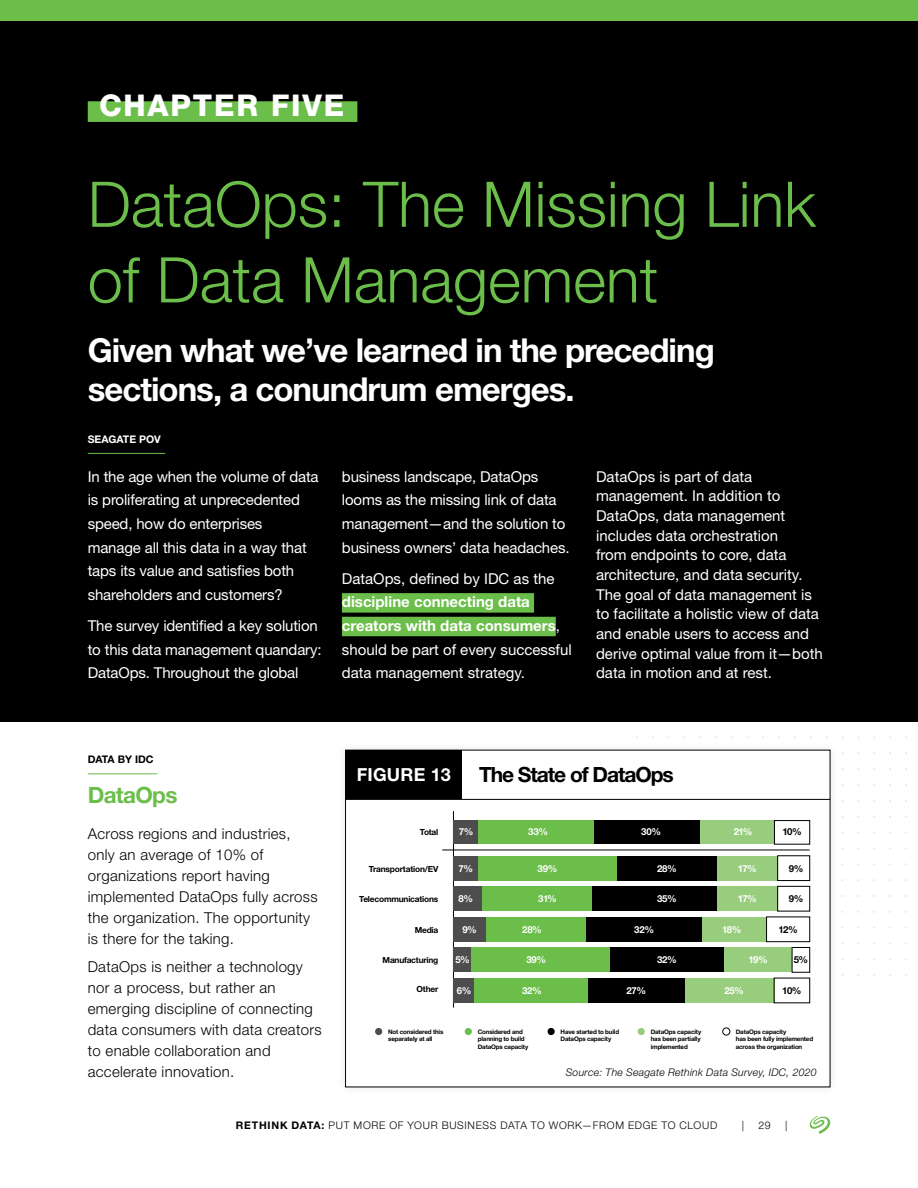
<style>
.page{position:relative;width:918px;height:1188px;background:#fff}
.page>*{position:absolute;margin:0;border:0;box-sizing:border-box;transform-origin:0 0}
.t1{font:300 63px/75.6px "Helvetica Neue LT Std";color:#6bbe4a}
.t2{font:700 33px/39.6px "Helvetica Neue LT Std";letter-spacing:-.03em;color:#fff}
.t3{font:800 30px "Helvetica Neue LT Std";letter-spacing:.06em;color:#fff}
.t4{font:700 22.5px "Helvetica Neue LT Std";letter-spacing:-.03em;color:#6bbe4a}
.t5{font:700 21px "Helvetica Neue LT Std";letter-spacing:-.05em;color:#000}
.t6{font:700 18px "Helvetica Neue LT Std";letter-spacing:.01em;color:#fff}
.t7{font:15px/23.7px "Helvetica Neue LT Std";letter-spacing:-.01em;color:#fff}
.t8{font:300 15px/21px "Helvetica Neue LT Std";letter-spacing:.02em;color:#000}
.t9{font:300 10.5px "Helvetica Neue LT Std";letter-spacing:.065em;color:#000}
.t10{font:italic 300 10.5px "Helvetica Neue LT Std";letter-spacing:.02em;color:#000}
.t11{font:700 10.5px "Helvetica Neue LT Std";color:#fff}
.t12{font:700 10.5px "Helvetica Neue LT Std";color:#000}
.t13{font:700 9.6px "Helvetica Neue LT Std";letter-spacing:-.025em;color:#fff}
.t14{font:700 9.6px "Helvetica Neue LT Std";color:#000}
.t15{font:700 8.4px "Helvetica Neue LT Std";letter-spacing:-.025em;color:#000}
.t16{font:700 6.15px/7.5px "Helvetica Neue";letter-spacing:-.025em;color:#000}
.s1{font-weight:700}
</style>
<div class="page">
<svg style="left:810px;top:1116px;width:20px;height:18px"></svg>
<div style="left:0;top:0;width:918px;height:21px;background:#6bbe4a"></div>
<div style="left:0;top:21px;width:918px;height:700px;background:#000"></div>
<div style="left:88px;top:101px;width:269px;height:21px;background:#6bbe4a"></div>
<div style="left:342px;top:593px;width:192px;height:20px;background:#6bbe4a"></div>
<div style="left:342px;top:617px;width:214px;height:19px;background:#6bbe4a"></div>
<div style="left:336px;top:740px;width:504px;height:357px;background:#000;opacity:.1"></div>
<div style="left:346px;top:750px;width:484px;height:337px;background:#fff"></div>
<div style="left:723px;top:1028px;width:7px;height:7px;border:1px solid #000;border-radius:50%"></div>
<div style="left:638px;top:1028px;width:7px;height:7px;background:#98cd7e;border-radius:50%"></div>
<div style="left:548px;top:1028px;width:7px;height:7px;background:#000;border-radius:50%"></div>
<div style="left:465px;top:1028px;width:7px;height:7px;background:#6bbe4a;border-radius:50%"></div>
<div style="left:375px;top:1028px;width:7px;height:7px;background:#4d4d4e;border-radius:50%"></div>
<hr style="left:453px;top:811px;width:1px;height:197px;background:#000">
<div style="left:453px;top:821px;width:25px;height:23px;background:#4d4d4e"></div>
<div style="left:478px;top:821px;width:117px;height:23px;background:#6bbe4a"></div>
<div style="left:595px;top:821px;width:105px;height:23px;background:#000"></div>
<div style="left:700px;top:821px;width:74px;height:23px;background:#98cd7e"></div>
<div style="left:774px;top:821px;width:36px;height:23px;border:1px solid #000"></div>
<div style="left:453px;top:856px;width:25px;height:25px;background:#4d4d4e"></div>
<div style="left:478px;top:856px;width:139px;height:25px;background:#6bbe4a"></div>
<div style="left:617px;top:856px;width:100px;height:25px;background:#000"></div>
<div style="left:717px;top:856px;width:60px;height:25px;background:#98cd7e"></div>
<div style="left:778px;top:856px;width:32px;height:25px;border:1px solid #000"></div>
<div style="left:453px;top:886px;width:29px;height:25px;background:#4d4d4e"></div>
<div style="left:482px;top:886px;width:110px;height:25px;background:#6bbe4a"></div>
<div style="left:592px;top:886px;width:125px;height:25px;background:#000"></div>
<div style="left:717px;top:886px;width:60px;height:25px;background:#98cd7e"></div>
<div style="left:778px;top:886px;width:32px;height:25px;border:1px solid #000"></div>
<div style="left:453px;top:917px;width:33px;height:25px;background:#4d4d4e"></div>
<div style="left:486px;top:917px;width:101px;height:25px;background:#6bbe4a"></div>
<div style="left:587px;top:917px;width:115px;height:25px;background:#000"></div>
<div style="left:702px;top:917px;width:65px;height:25px;background:#98cd7e"></div>
<div style="left:766px;top:917px;width:44px;height:25px;border:1px solid #000"></div>
<div style="left:453px;top:947px;width:18px;height:25px;background:#4d4d4e"></div>
<div style="left:471px;top:947px;width:139px;height:25px;background:#6bbe4a"></div>
<div style="left:610px;top:947px;width:114px;height:25px;background:#000"></div>
<div style="left:724px;top:947px;width:68px;height:25px;background:#98cd7e"></div>
<div style="left:792px;top:947px;width:18px;height:25px;border:1px solid #000"></div>
<div style="left:453px;top:978px;width:22px;height:25px;background:#4d4d4e"></div>
<div style="left:475px;top:978px;width:114px;height:25px;background:#6bbe4a"></div>
<div style="left:589px;top:978px;width:96px;height:25px;background:#000"></div>
<div style="left:685px;top:978px;width:89px;height:25px;background:#98cd7e"></div>
<hr style="left:442px;top:850px;width:368px;height:1px;background:#000">
<hr style="left:345px;top:799px;width:485px;height:1px;background:#000">
<div style="left:345px;top:750px;width:117px;height:49px;background:#000"></div>
<hr style="left:88px;top:773px;width:69px;height:1px;background:#6bbe4a">
<hr style="left:88px;top:453px;width:77px;height:1px;background:#6bbe4a">
<h3 class="t3" style="left:99px;top:87px;width:247px">CHAPTER FIVE</h3>
<h1 class="t1" style="left:88px;top:165px;width:730px">DataOps: The Missing Link of Data Management</h1>
<h2 class="t2" style="left:88px;top:329px;width:629px">Given what we’ve learned in the preceding sections, a conundrum emerges.</h2>
<p class="t11" style="left:88px;top:432px;width:75px">SEAGATE POV</p>
<p class="t7" style="left:88px;top:464px;width:232px">In the age when the volume of data is proliferating at unprecedented speed, how do enterprises manage all this data in a way that taps its value and satisfies both shareholders and customers?</p>
<p class="t7" style="left:88px;top:614px;width:235px">The survey identified a key solution to this data management quandary:<br>DataOps. Throughout the global</p>
<p class="t7" style="left:342px;top:464px;width:229px">business landscape, DataOps looms as the missing link of data management—and the solution to business owners’ data headaches.</p>
<p class="t7" style="left:342px;top:566px;width:214px">DataOps, defined by IDC as the</p>
<p class="t7" style="left:342px;top:590px;width:231px"><span class="s1">discipline connecting data creators with data consumers</span>, should be part of every successful data management strategy.</p>
<p class="t7" style="left:596px;top:466px;width:228px;line-height:19.6px">DataOps is part of data management. In addition to<br>DataOps, data management includes data orchestration<br>from endpoints to core, data architecture, and data security.<br>The goal of data management is to facilitate a holistic view of data and enable users to access and derive optimal value from it—both data in motion and at rest.</p>
<p class="t12" style="left:88px;top:753px;width:67px">DATA BY IDC</p>
<h3 class="t4" style="left:88px;top:781px;width:91px">DataOps</h3>
<p class="t8" style="left:88px;top:823px;width:231px">Across regions and industries, only an average of 10% of organizations report having implemented DataOps fully across the organization. The opportunity is there for the taking.</p>
<p class="t8" style="left:88px;top:956px;width:235px">DataOps is neither a technology nor a process, but rather an emerging discipline of connecting data consumers with data creators to enable collaboration and accelerate innovation.</p>
<p class="t6" style="left:357px;top:763px;width:96px">FIGURE 13</p>
<h3 class="t5" style="left:479px;top:761px;width:196px">The State of DataOps</h3>
<p class="t15" style="left:420px;top:827px;width:20px">Total</p>
<p class="t13" style="left:459px;top:826px;width:16px">7%</p>
<p class="t13" style="left:528px;top:826px;width:21px">33%</p>
<p class="t13" style="left:641px;top:826px;width:21px">30%</p>
<p class="t13" style="left:734px;top:826px;width:20px">21%</p>
<p class="t14" style="left:782px;top:826px;width:21px">10%</p>
<p class="t15" style="left:369px;top:863px;width:71px">Transportation/EV</p>
<p class="t13" style="left:459px;top:862px;width:16px">7%</p>
<p class="t13" style="left:538px;top:862px;width:21px">39%</p>
<p class="t13" style="left:657px;top:862px;width:21px">28%</p>
<p class="t13" style="left:738px;top:862px;width:20px">17%</p>
<p class="t14" style="left:789px;top:862px;width:16px">9%</p>
<p class="t15" style="left:359px;top:894px;width:81px">Telecommunications</p>
<p class="t13" style="left:459px;top:893px;width:16px">8%</p>
<p class="t13" style="left:538px;top:893px;width:20px">31%</p>
<p class="t13" style="left:657px;top:893px;width:21px">35%</p>
<p class="t13" style="left:738px;top:893px;width:20px">17%</p>
<p class="t14" style="left:789px;top:893px;width:16px">9%</p>
<p class="t15" style="left:415px;top:925px;width:25px">Media</p>
<p class="t13" style="left:462px;top:923px;width:16px">9%</p>
<p class="t13" style="left:522px;top:923px;width:21px">28%</p>
<p class="t13" style="left:634px;top:923px;width:21px">32%</p>
<p class="t13" style="left:722px;top:923px;width:21px">18%</p>
<p class="t14" style="left:779px;top:923px;width:21px">12%</p>
<p class="t15" style="left:383px;top:955px;width:57px">Manufacturing</p>
<p class="t13" style="left:455px;top:954px;width:16px">5%</p>
<p class="t13" style="left:526px;top:954px;width:21px">39%</p>
<p class="t13" style="left:657px;top:954px;width:21px">32%</p>
<p class="t13" style="left:748px;top:954px;width:21px">19%</p>
<p class="t14" style="left:794px;top:954px;width:16px">5%</p>
<p class="t15" style="left:417px;top:984px;width:23px">Other</p>
<p class="t13" style="left:457px;top:984px;width:16px">6%</p>
<p class="t13" style="left:522px;top:984px;width:21px">32%</p>
<p class="t13" style="left:626px;top:984px;width:21px">27%</p>
<p class="t13" style="left:724px;top:984px;width:21px">25%</p>
<p class="t14" style="left:782px;top:984px;width:21px">10%</p>
<p class="t16" style="left:388px;top:1028px;width:57px">Not considered this separately at all</p>
<p class="t16" style="left:478px;top:1028px;width:52px">Considered and planning to build<br>DataOps capacity</p>
<p class="t16" style="left:561px;top:1028px;width:60px">Have started to build<br>DataOps capacity</p>
<p class="t16" style="left:651px;top:1028px;width:52px">DataOps capacity has been partially implemented</p>
<p class="t16" style="left:736px;top:1028px;width:79px">DataOps capacity<br>has been fully implemented across the organization</p>
<p class="t10" style="left:566px;top:1066px;width:252px">Source: The Seagate Rethink Data Survey, IDC, 2020</p>
<p class="t9" style="left:236px;top:1118px;width:483px"><span class="s1">RETHINK DATA:</span> PUT MORE OF YOUR BUSINESS DATA TO WORK—FROM EDGE TO CLOUD</p>
<p class="t9" style="left:742px;top:1118px;width:4px">|</p>
<p class="t9" style="left:759px;top:1118px;width:14px">29</p>
<p class="t9" style="left:785px;top:1118px;width:4px">|</p>
</div>
